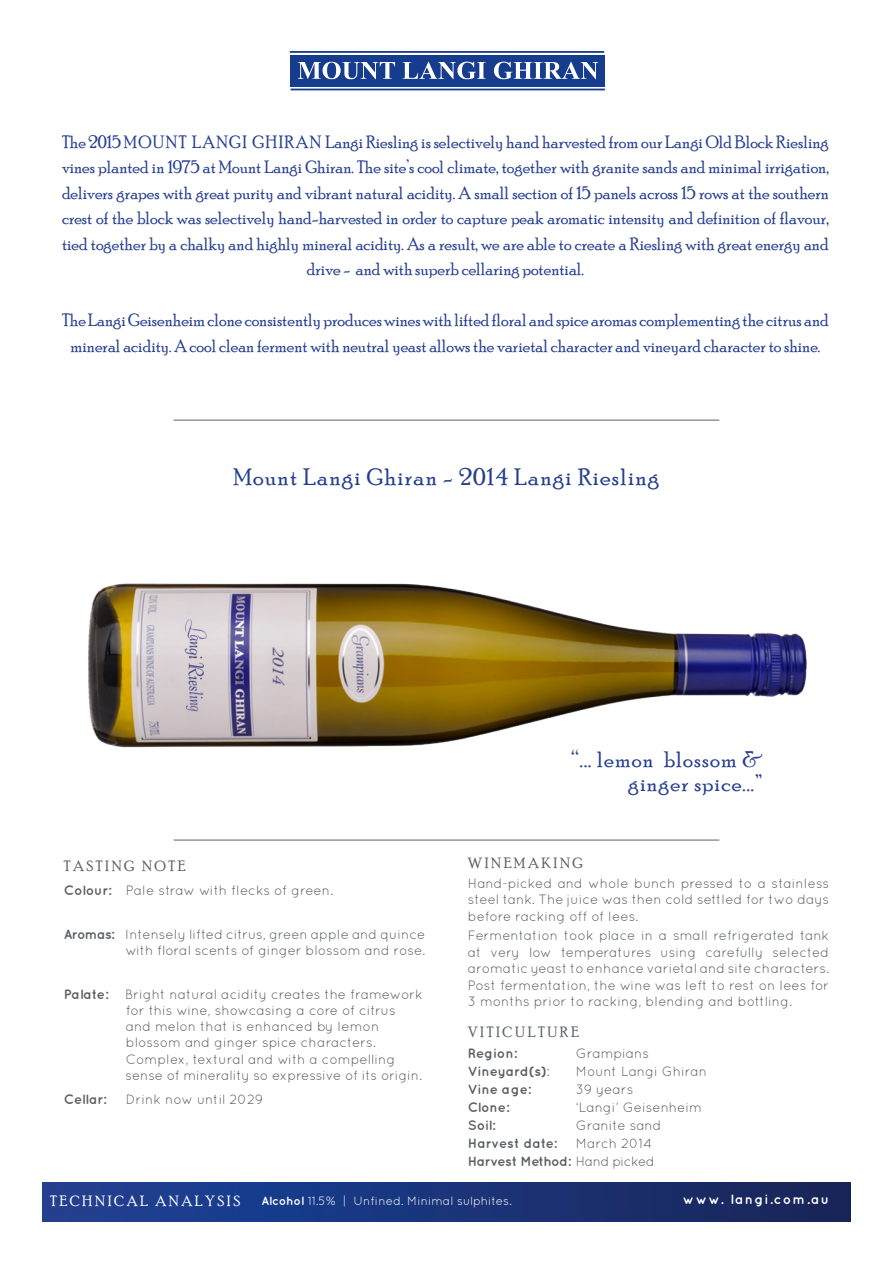
<style>
.page{position:relative;width:893px;height:1263px;background:#fff}
.page>*{position:absolute;margin:0;border:0;box-sizing:border-box;transform-origin:0 0}
.t1{font:24px "Poor Richard";letter-spacing:.05em;color:#253f8e}
.t2{font:22.5px "Poor Richard";letter-spacing:.05em;color:#253f8e}
.t3{font:18px/25.5px "Poor Richard";color:#253f8e;text-align:center;scale:.96 1}
.t4{font:15px "Poor Richard";letter-spacing:.17em;color:#5b6063}
.t5{font:15px "Poor Richard";letter-spacing:.17em;color:#fff}
.t6{font:13.5px/16.5px "Quicksand";color:#5b6063;text-align:justify}
.t7{font:700 13.5px "Quicksand";color:#5b6063}
.t8{font:700 13.5px "Quicksand";letter-spacing:-.03em;color:#5b6063}
.t9{font:700 13.5px "Quicksand";letter-spacing:.1em;color:#fff}
.t10{font:12px "Quicksand";color:#fff}
.s1{font-weight:700}
.s2{font-weight:400}
</style>
<div class="page">
<img style="left:88px;top:583px;width:719px;height:165px">
<div style="left:43px;top:1182px;width:807px;height:39px;background:linear-gradient(to right,#1d4298,#182559)"></div>
<div style="left:291px;top:55px;width:314px;height:32px;background:#153c8d"></div>
<svg style="left:298px;top:62px;width:97px;height:17px"></svg>
<svg style="left:402px;top:62px;width:84px;height:17px"></svg>
<svg style="left:494px;top:62px;width:104px;height:17px"></svg>
<hr style="left:291px;top:89px;width:314px;height:1px;background:#153c8d">
<hr style="left:290px;top:51px;width:314px;height:2px;background:#153c8d">
<hr style="left:174px;top:840px;width:545px;height:1px;background:#5b6063">
<hr style="left:174px;top:420px;width:545px;height:1px;background:#5b6063">
<p class="t3" style="left:62px;top:129px;width:800px">The 2015 MOUNT LANGI GHIRAN Langi Riesling is selectively hand harvested from our Langi Old Block Riesling vines planted in 1975 at Mount Langi Ghiran. The site’s cool climate, together with granite sands and minimal irrigation, delivers grapes with great purity and vibrant natural acidity. A small section of 15 panels across 15 rows at the southern crest of the block was selectively hand-harvested in order to capture peak aromatic intensity and definition of flavour, tied together by a chalky and highly mineral acidity. As a result, we are able to create a Riesling with great energy and drive - and with superb cellaring potential.</p>
<p class="t3" style="left:62px;top:307px;width:800px">The Langi Geisenheim clone consistently produces wines with lifted floral and spice aromas complementing the citrus and mineral acidity. A cool clean ferment with neutral yeast allows the varietal character and vineyard character to shine.</p>
<p class="t1" style="left:234px;top:463px;width:427px">Mount Langi Ghiran - 2014 Langi Riesling</p>
<p class="t4" style="left:64px;top:858px;width:123px">TASTING NOTE</p>
<p class="t6" style="left:64px;top:882px;width:271px"><span class="s1">Colour:</span> Pale straw with flecks of green.</p>
<p class="t6" style="left:64px;top:926px;width:363px"><span class="s1">Aromas:</span> Intensely lifted citrus, green apple and quince</p>
<p class="t6" style="left:125px;top:942px;width:301px">with floral scents of ginger blossom and rose.</p>
<p class="t6" style="left:64px;top:985px;width:360px"><span class="s1">Palate:</span> Bright natural acidity creates the framework</p>
<p class="t6" style="left:126px;top:1002px;width:271px">for this wine, showcasing a core of citrus</p>
<p class="t6" style="left:126px;top:1018px;width:255px">and melon that is enhanced by lemon</p>
<p class="t6" style="left:126px;top:1034px;width:251px">blossom and ginger spice characters.</p>
<p class="t6" style="left:126px;top:1050px;width:271px">Complex, textural and with a compelling</p>
<p class="t6" style="left:126px;top:1067px;width:298px">sense of minerality so expressive of its origin.</p>
<p class="t7" style="left:64px;top:1091px;width:44px">Cellar:</p>
<p class="t6" style="left:126px;top:1091px;width:139px">Drink now until 2029</p>
<p class="t2" style="left:572px;top:746px;width:193px">“... lemon blossom &amp;</p>
<p class="t2" style="left:628px;top:770px;width:136px">ginger spice...”</p>
<p class="t4" style="left:468px;top:854px;width:117px">WINEMAKING</p>
<p class="t6" style="left:468px;top:874px;width:363px">Hand-picked and whole bunch pressed to a stainless steel tank. The juice was then cold settled for two days before racking off of lees.</p>
<p class="t6" style="left:468px;top:927px;width:363px">Fermentation took place in a small refrigerated tank at very low temperatures using carefully selected aromatic yeast to enhance varietal and site characters.<br>Post fermentation, the wine was left to rest on lees for 3 months prior to racking, blending and bottling.</p>
<p class="t4" style="left:468px;top:1023px;width:113px">VITICULTURE</p>
<p class="t7" style="left:468px;top:1045px;width:51px">Region:</p>
<p class="t6" style="left:576px;top:1045px;width:75px">Grampians</p>
<p class="t7" style="left:468px;top:1063px;width:84px">Vineyard(s)<span class="s2">:</span></p>
<p class="t6" style="left:576px;top:1063px;width:133px">Mount Langi Ghiran</p>
<p class="t7" style="left:468px;top:1081px;width:65px">Vine age:</p>
<p class="t6" style="left:576px;top:1081px;width:59px">39 years</p>
<p class="t7" style="left:468px;top:1099px;width:43px">Clone:</p>
<p class="t6" style="left:576px;top:1099px;width:128px">‘Langi’ Geisenheim</p>
<p class="t7" style="left:468px;top:1117px;width:29px">Soil:</p>
<p class="t6" style="left:576px;top:1117px;width:87px">Granite sand</p>
<p class="t7" style="left:468px;top:1135px;width:91px">Harvest date:</p>
<p class="t6" style="left:576px;top:1135px;width:78px">March 2014</p>
<p class="t8" style="left:468px;top:1153px;width:189px">Harvest Method: <span class="s2">Hand picked</span></p>
<p class="t5" style="left:50px;top:1192px;width:192px">TECHNICAL ANALYSIS</p>
<p class="t10" style="left:261px;top:1194px;width:252px"><span class="s1">Alcohol</span> 11.5% | Unfined. Minimal sulphites.</p>
<p class="t9" style="left:683px;top:1191px;width:148px">www. langi.com.au</p>
</div>
